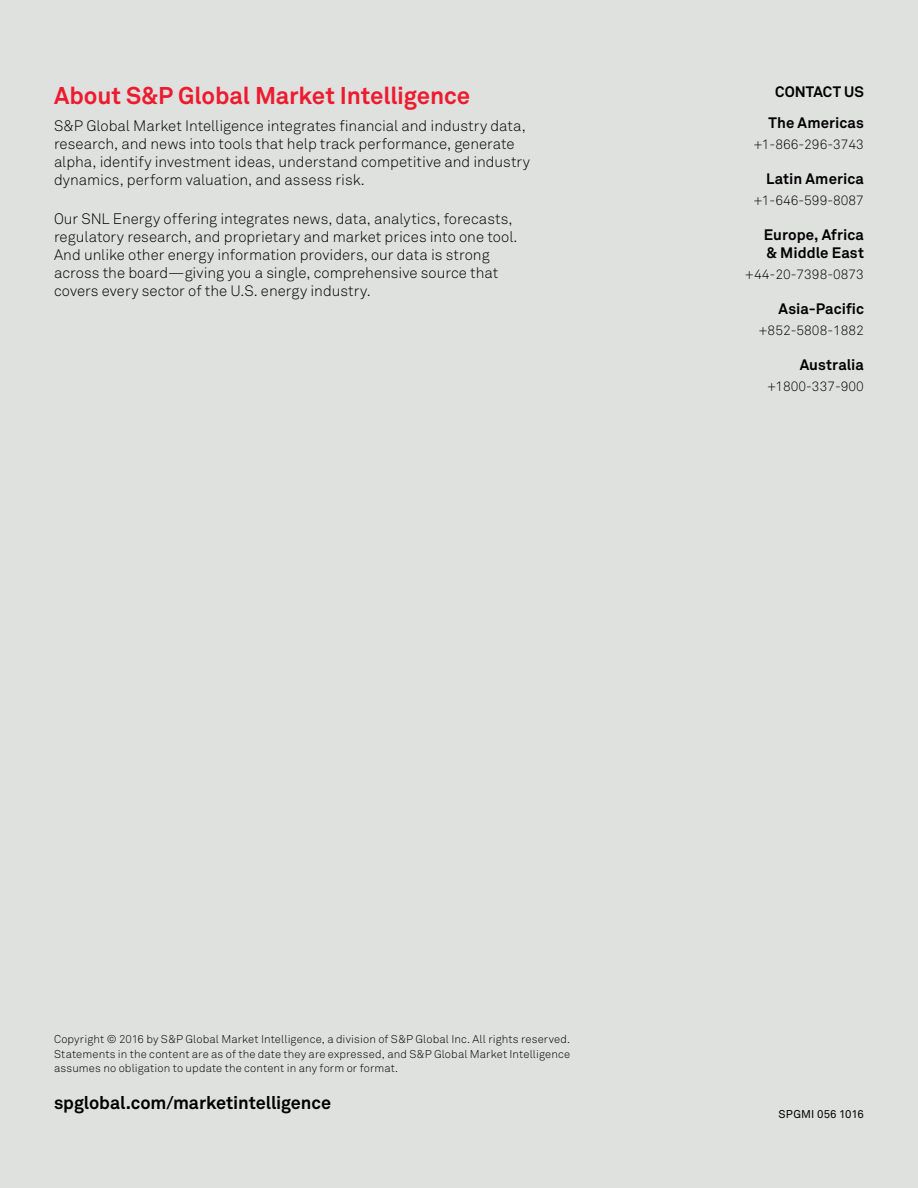
<style>
.page{position:relative;width:918px;height:1188px;background:#dfe1df}
.page>*{position:absolute;margin:0;border:0;box-sizing:border-box;transform-origin:0 0}
.t1{font:700 24px "Akkurat Pro";letter-spacing:-.005em;color:#ed1b2f}
.t2{font:700 18px "Akkurat Pro";letter-spacing:-.005em;color:#000}
.t3{font:300 15px/18px "Akkurat Pro";color:#000}
.t4{font:700 15px/30.9px "Akkurat Pro";letter-spacing:.005em;color:#000;text-align:center}
.t5{font:300 13.5px "Akkurat Pro";color:#000}
.t6{font:300 11.25px/14.2px "Akkurat Pro";letter-spacing:.01em;color:#000;text-align:justify}
.t7{font:11.25px "Akkurat Pro";letter-spacing:.015em;color:#000}
</style>
<div class="page">
<h1 class="t1" style="left:54px;top:81px;width:418px">About S&amp;P Global Market Intelligence</h1>
<p class="t3" style="left:54px;top:116px;width:478px">S&amp;P Global Market Intelligence integrates financial and industry data, research, and news into tools that help track performance, generate alpha, identify investment ideas, understand competitive and industry dynamics, perform valuation, and assess risk.</p>
<p class="t3" style="left:54px;top:210px;width:465px">Our SNL Energy offering integrates news, data, analytics, forecasts, regulatory research, and proprietary and market prices into one tool.<br>And unlike other energy information providers, our data is strong across the board—giving you a single, comprehensive source that covers every sector of the U.S. energy industry.</p>
<p class="t4" style="left:769px;top:76px;width:97px">CONTACT US<br>The Americas</p>
<p class="t5" style="left:754px;top:136px;width:112px">+1-866-296-3743</p>
<p class="t4" style="left:766px;top:163px;width:99px">Latin America</p>
<p class="t5" style="left:754px;top:192px;width:112px">+1-646-599-8087</p>
<p class="t4" style="left:764px;top:226px;width:102px;line-height:18px;text-align:left">Europe, Africa &amp; Middle East</p>
<p class="t5" style="left:745px;top:266px;width:121px">+44-20-7398-0873</p>
<p class="t4" style="left:779px;top:293px;width:87px">Asia-Pacific</p>
<p class="t5" style="left:758px;top:322px;width:107px">+852-5808-1882</p>
<p class="t4" style="left:800px;top:349px;width:66px">Australia</p>
<p class="t5" style="left:767px;top:378px;width:98px">+1800-337-900</p>
<p class="t6" style="left:54px;top:1032px;width:518px">Copyright © 2016 by S&amp;P Global Market Intelligence, a division of S&amp;P Global Inc. All rights reserved.<br>Statements in the content are as of the date they are expressed, and S&amp;P Global Market Intelligence assumes no obligation to update the content in any form or format.</p>
<p class="t2" style="left:54px;top:1092px;width:279px">spglobal.com/marketintelligence</p>
<p class="t7" style="left:779px;top:1107px;width:87px">SPGMI 056 1016</p>
</div>
